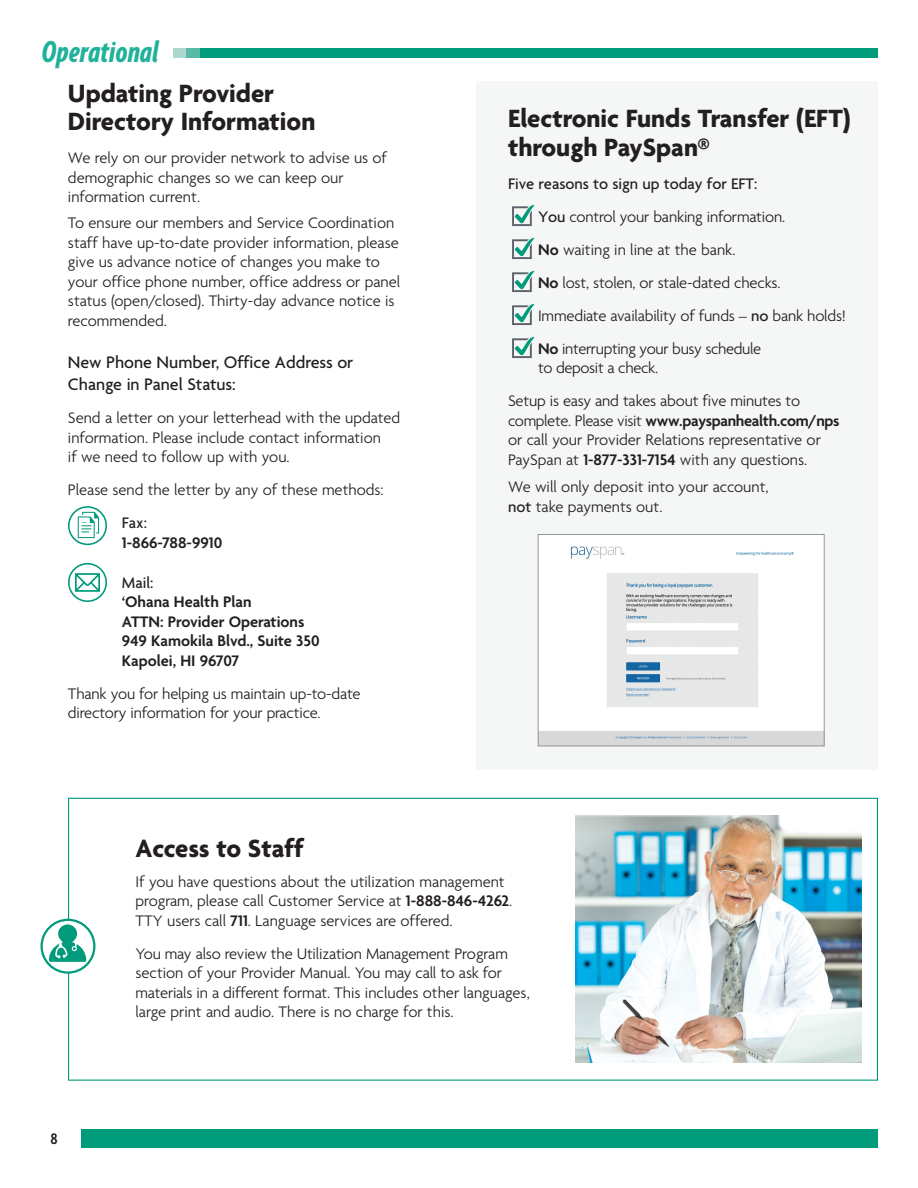
<style>
.page{position:relative;width:918px;height:1188px;background:#fff}
.page>*{position:absolute;margin:0;border:0;box-sizing:border-box;transform-origin:0 0}
.t1{font:italic 32.7px "Agenda Bold Extra Cond";letter-spacing:.01em;color:#20b19a}
.t2{font:700 27px/28.5px "Agenda";color:#231f20}
.t3{font:500 18px/22.5px "Agenda";color:#231f20}
.t4{font:300 16.5px/19.5px "Agenda";color:#231f20}
.t5{font:600 16.5px/19.5px "Agenda";color:#231f20}
.t6{font:300 16.5px/19.5px "Agenda";letter-spacing:-.02em;color:#231f20}
.t7{font:500 16.5px "Agenda";color:#231f20}
.t8{font:600 condensed 16.5px "Agenda";color:#231f20}
.s1{font-weight:500}
.s2{font-weight:600}
</style>
<div class="page">
<div style="left:81px;top:1129px;width:797px;height:19px;background:#009b7a"></div>
<div style="left:174px;top:48px;width:704px;height:9px;background:#009b7a"></div>
<div style="left:174px;top:48px;width:13px;height:9px;background:#acd8cf"></div>
<div style="left:187px;top:48px;width:13px;height:9px;background:#59baa6"></div>
<div style="left:68px;top:506px;width:39px;height:39px;border:2px solid #009b7a;border-radius:50%"></div>
<svg style="left:78px;top:512px;width:21px;height:26px"></svg>
<div style="left:68px;top:563px;width:39px;height:39px;border:2px solid #009b7a;border-radius:50%"></div>
<svg style="left:75px;top:573px;width:25px;height:19px"></svg>
<div style="left:476px;top:81px;width:402px;height:689px;background:#f5f6f6"></div>
<svg style="left:42px;top:920px;width:52px;height:53px"></svg>
<div style="left:40px;top:919px;width:55px;height:55px;border:2px solid #009b7a;border-radius:50%"></div>
<svg style="left:49px;top:924px;width:37px;height:38px"></svg>
<svg style="left:512px;top:204px;width:22px;height:22px"></svg>
<svg style="left:512px;top:237px;width:22px;height:22px"></svg>
<svg style="left:512px;top:270px;width:22px;height:22px"></svg>
<svg style="left:512px;top:303px;width:22px;height:22px"></svg>
<svg style="left:512px;top:336px;width:22px;height:22px"></svg>
<img style="left:540px;top:546px;width:282px;height:198px">
<div style="left:538px;top:534px;width:286px;height:212px;border:1px solid #939598"></div>
<img style="left:575px;top:816px;width:286px;height:247px">
<h2 class="t1" style="left:42px;top:33px;width:119px">Operational</h2>
<h3 class="t2" style="left:68px;top:78px;width:249px">Updating Provider<br>Directory Information</h3>
<p class="t4" style="left:68px;top:148px;width:321px">We rely on our provider network to advise us of demographic changes so we can keep our information current.</p>
<p class="t4" style="left:68px;top:213px;width:334px">To ensure our members and Service Coordination staff have up-to-date provider information, please give us advance notice of changes you make to your office phone number, office address or panel status (open/closed). Thirty-day advance notice is recommended.</p>
<p class="t3" style="left:68px;top:350px;width:287px">New Phone Number, Office Address or<br>Change in Panel Status:</p>
<p class="t4" style="left:68px;top:408px;width:334px">Send a letter on your letterhead with the updated information. Please include contact information<br>if we need to follow up with you.</p>
<p class="t4" style="left:68px;top:480px;width:317px">Please send the letter by any of these methods:</p>
<p class="t5" style="left:122px;top:513px;width:102px"><span class="s1">Fax:<br></span>1-866-788-9910</p>
<p class="t5" style="left:122px;top:572px;width:199px"><span class="s1">Mail:<br></span>‘Ohana Health Plan<br>ATTN: Provider Operations<br>949 Kamokila Blvd., Suite 350<br>Kapolei, HI 96707</p>
<p class="t4" style="left:68px;top:683px;width:294px">Thank you for helping us maintain up-to-date directory information for your practice.</p>
<h3 class="t2" style="left:508px;top:103px;width:344px">Electronic Funds Transfer (EFT) through PaySpan®</h3>
<p class="t7" style="left:508px;top:173px;width:251px">Five reasons to sign up today for EFT:</p>
<p class="t4" style="left:538px;top:206px;width:249px"><span class="s1">You</span> control your banking information.</p>
<p class="t4" style="left:538px;top:239px;width:199px"><span class="s2">No</span> waiting in line at the bank.</p>
<p class="t4" style="left:538px;top:272px;width:244px"><span class="s2">No</span> lost, stolen, or stale-dated checks.</p>
<p class="t4" style="left:538px;top:305px;width:309px">Immediate availability of funds – <span class="s1">no</span> bank holds!</p>
<p class="t6" style="left:538px;top:338px;width:225px"><span class="s2">No</span> interrupting your busy schedule to deposit a check.</p>
<p class="t4" style="left:508px;top:391px;width:333px">Setup is easy and takes about five minutes to complete. Please visit <span class="s2">www.payspanhealth.com/nps </span>or call your Provider Relations representative or PaySpan at <span class="s2">1-877-331-7154</span> with any questions.</p>
<p class="t4" style="left:508px;top:477px;width:262px">We will only deposit into your account, <span class="s1">not</span> take payments out.</p>
<p class="t8" style="left:50px;top:1129px;width:9px">8</p>
<h3 class="t2" style="left:135px;top:833px;width:170px">Access to Staff</h3>
<p class="t4" style="left:135px;top:872px;width:378px">If you have questions about the utilization management program, please call Customer Service at <span class="s2">1-888-846-4262</span>.<br>TTY users call <span class="s2">711</span>. Language services are offered.</p>
<p class="t4" style="left:135px;top:944px;width:396px">You may also review the Utilization Management Program section of your Provider Manual. You may call to ask for materials in a different format. This includes other languages, large print and audio. There is no charge for this.</p>
</div>
